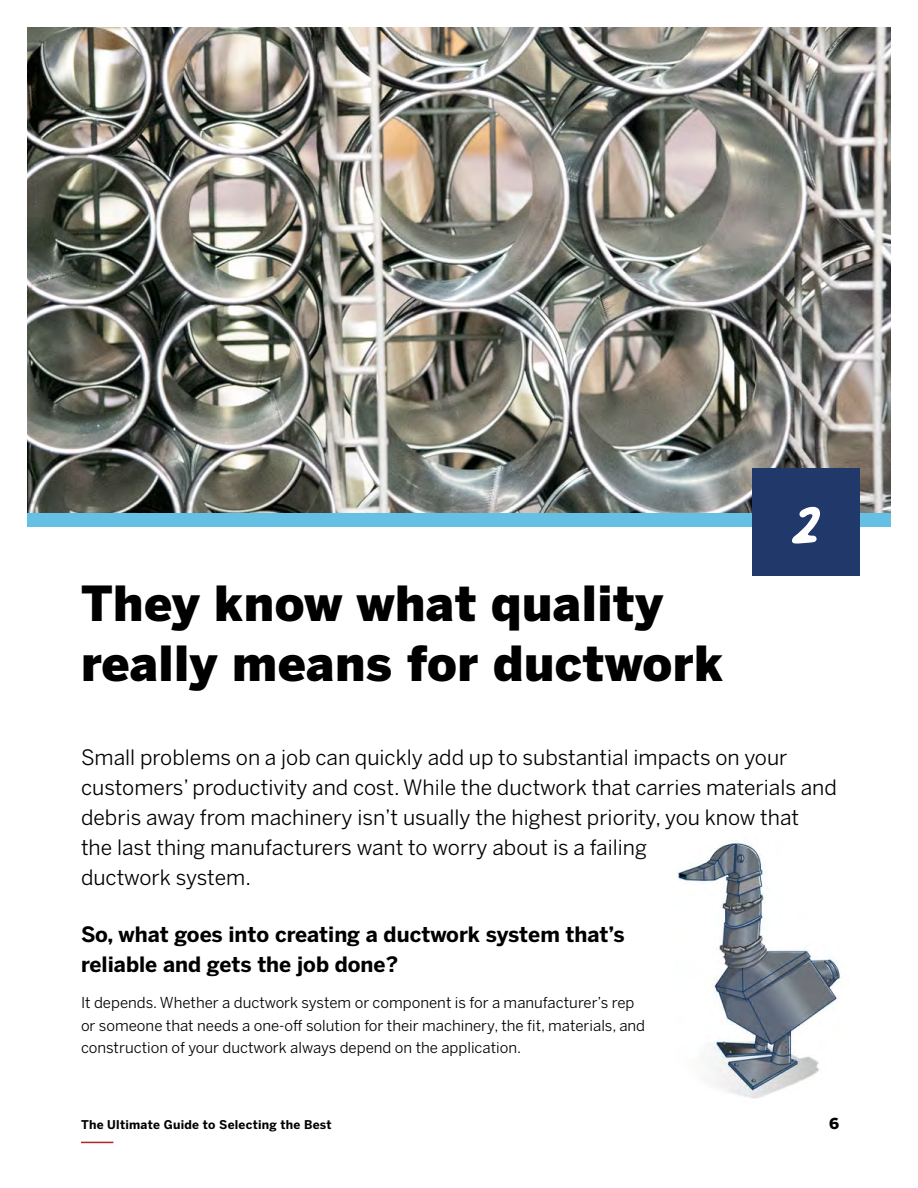
<style>
.page{position:relative;width:918px;height:1188px;background:#fff}
.page>*{position:absolute;margin:0;border:0;box-sizing:border-box;transform-origin:0 0}
.t1{font:120px "Palmer Lake Print";color:#fff}
.t2{font:900 48px/60px "Benton Sans";letter-spacing:.01em;color:#000}
.t3{font:21px/30px "Benton Sans";color:#000}
.t4{font:700 21px/30px "Benton Sans";color:#000}
.t5{font:15px/22.5px "Benton Sans";color:#000}
.t6{font:900 15px "Benton Sans";color:#000}
.t7{font:700 12px "Benton Sans";letter-spacing:.02em;color:#000}
</style>
<div class="page">
<hr style="left:81px;top:1142px;width:32px;height:1px;background:#b32129">
<img style="left:676px;top:841px;width:166px;height:258px">
<img style="left:27px;top:27px;width:864px;height:486px">
<div style="left:27px;top:513px;width:864px;height:13px;background:#66c0e3"></div>
<div style="left:752px;top:468px;width:108px;height:108px;background:#21386b"></div>
<h2 class="t2" style="left:81px;top:573px;width:644px">They know what quality really means for ductwork</h2>
<h1 class="t1" style="left:791px;top:463px;width:31px">2</h1>
<p class="t3" style="left:81px;top:742px;width:757px">Small problems on a job can quickly add up to substantial impacts on your customers’ productivity and cost. While the ductwork that carries materials and debris away from machinery isn’t usually the highest priority, you know that<br>the last thing manufacturers want to worry about is a failing<br>ductwork system.</p>
<p class="t4" style="left:81px;top:919px;width:545px">So, what goes into creating a ductwork system that’s reliable and gets the job done?</p>
<p class="t5" style="left:81px;top:991px;width:566px">It depends. Whether a ductwork system or component is for a manufacturer’s rep or someone that needs a one-off solution for their machinery, the fit, materials, and construction of your ductwork always depend on the application.</p>
<p class="t7" style="left:81px;top:1117px;width:252px">The Ultimate Guide to Selecting the Best</p>
<p class="t6" style="left:829px;top:1115px;width:12px">6</p>
</div>
